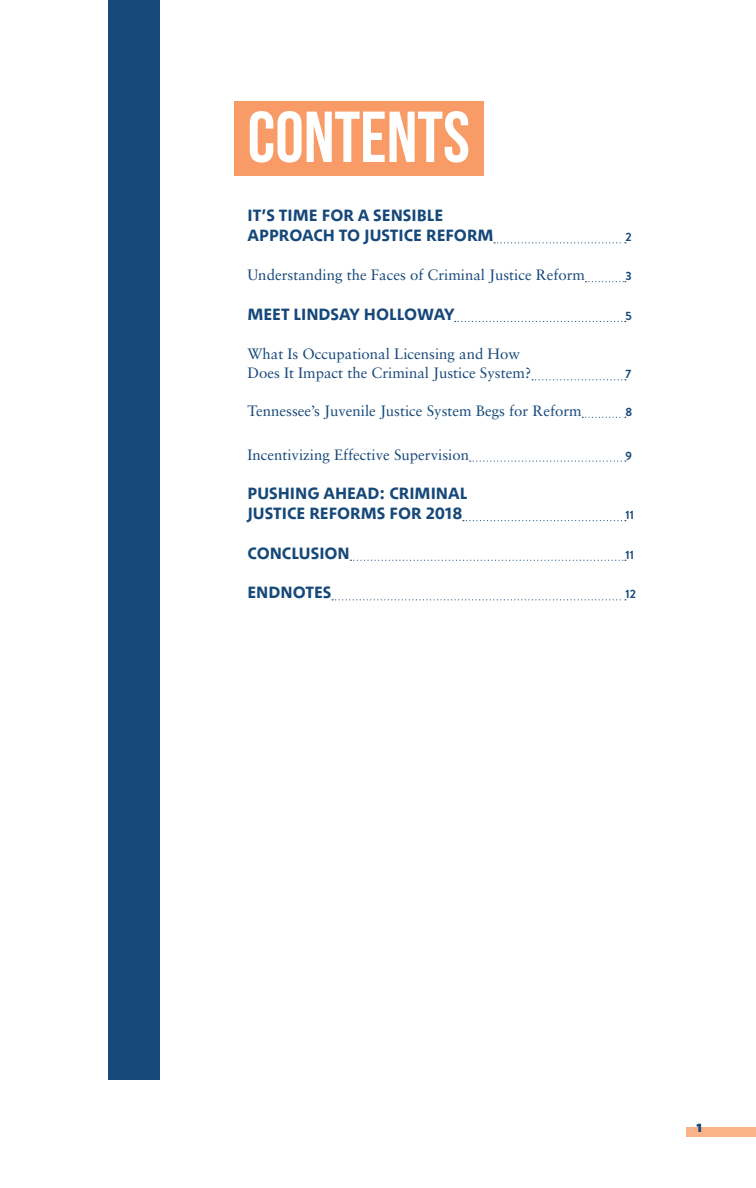
<style>
.page{position:relative;width:756px;height:1188px;background:#fff}
.page>*{position:absolute;margin:0;border:0;box-sizing:border-box;transform-origin:0 0}
.t1{font:700 72px "Bebas Neue";color:#fff}
.t2{font:700 16.5px/19.8px "Between 3";color:#16487a}
.t3{font:15px/19.5px "Sabon LT Std";color:#16487a}
.t4{font:700 12px "Brandon Grotesque";color:#16487a}
.t5{font:900 12px "Between 3";color:#16487a}
</style>
<div class="page">
<div style="left:686px;top:1127px;width:70px;height:10px;background:#fab387"></div>
<div style="left:108px;top:0;width:52px;height:1080px;background:#16487a"></div>
<div style="left:234px;top:101px;width:249px;height:75px;background:#f89b67"></div>
<svg style="left:494px;top:242px;width:132px;height:1px"></svg>
<svg style="left:586px;top:281px;width:40px;height:1px"></svg>
<svg style="left:455px;top:321px;width:171px;height:1px"></svg>
<svg style="left:532px;top:379px;width:94px;height:1px"></svg>
<svg style="left:582px;top:417px;width:44px;height:1px"></svg>
<svg style="left:470px;top:461px;width:156px;height:1px"></svg>
<svg style="left:463px;top:520px;width:163px;height:1px"></svg>
<svg style="left:350px;top:560px;width:276px;height:1px"></svg>
<svg style="left:332px;top:599px;width:294px;height:1px"></svg>
<h1 class="t1" style="left:248px;top:98px;width:224px">CONTENTS</h1>
<p class="t2" style="left:248px;top:206px;width:248px">IT’S TIME FOR A SENSIBLE<br>APPROACH TO JUSTICE REFORM</p>
<p class="t4" style="left:626px;top:229px;width:8px">2</p>
<p class="t3" style="left:248px;top:265px;width:339px">Understanding the Faces of Criminal Justice Reform</p>
<p class="t4" style="left:626px;top:268px;width:8px">3</p>
<p class="t2" style="left:248px;top:304px;width:209px">MEET LINDSAY HOLLOWAY</p>
<p class="t4" style="left:626px;top:307px;width:8px">5</p>
<p class="t3" style="left:248px;top:344px;width:286px">What Is Occupational Licensing and How<br>Does It Impact the Criminal Justice System?</p>
<p class="t4" style="left:626px;top:366px;width:7px">7</p>
<p class="t3" style="left:248px;top:401px;width:336px">Tennessee’s Juvenile Justice System Begs for Reform</p>
<p class="t4" style="left:626px;top:403px;width:8px">8</p>
<p class="t3" style="left:248px;top:444px;width:223px">Incentivizing Effective Supervision</p>
<p class="t4" style="left:626px;top:447px;width:8px">9</p>
<p class="t2" style="left:248px;top:483px;width:221px">PUSHING AHEAD: CRIMINAL<br>JUSTICE REFORMS FOR 2018</p>
<p class="t4" style="left:626px;top:506px;width:10px">11</p>
<p class="t2" style="left:248px;top:543px;width:104px">CONCLUSION</p>
<p class="t4" style="left:626px;top:546px;width:10px">11</p>
<p class="t2" style="left:248px;top:582px;width:86px">ENDNOTES</p>
<p class="t4" style="left:626px;top:586px;width:12px">12</p>
<p class="t5" style="left:696px;top:1121px;width:7px">1</p>
</div>
